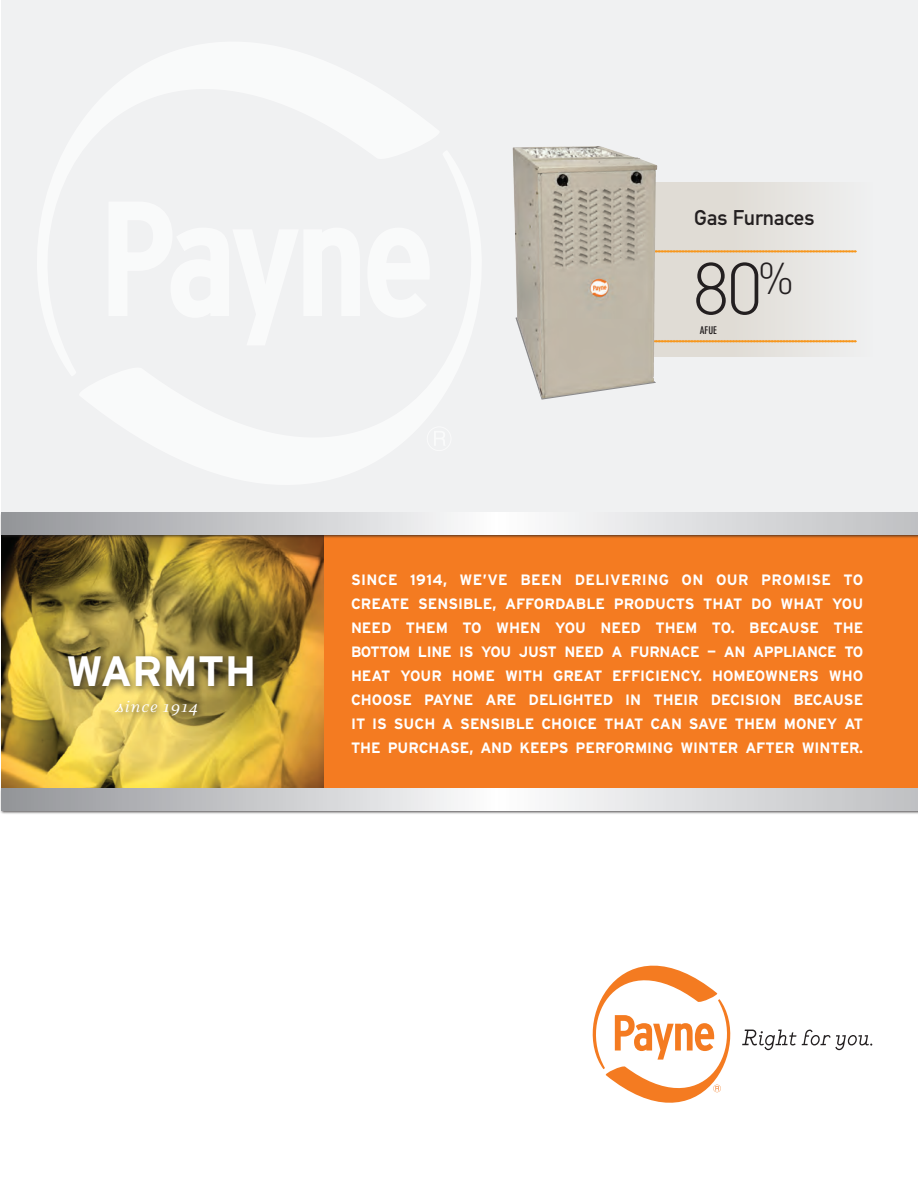
<style>
.page{position:relative;width:918px;height:1188px;background:#fff}
.page>*{position:absolute;margin:0;border:0;box-sizing:border-box;transform-origin:0 0}
.t1{font:300 72.6px "DIN";color:#231f20}
.t2{font:700 42.45px "Interstate";color:#fff}
.t3{font:21px "DIN Mittelschrift";color:#231f20}
.t4{font:italic 18px "Eidetic Neo";letter-spacing:.05em;color:#fff}
.t5{font:700 15px/24px "Interstate";letter-spacing:-.005em;color:#fff;text-align:justify}
.t6{font:700 condensed 10.5px "DIN Neuzeit Grotesk";color:#231f20}
</style>
<div class="page">
<div style="left:1px;top:0;width:917px;height:513px;background:#f0f1f2"></div>
<div style="left:427px;top:426px;width:25px;height:25px;border:1px solid #fff;border-radius:50%"></div>
<svg style="left:593px;top:966px;width:279px;height:136px"></svg>
<div style="left:1px;top:529px;width:917px;height:270px;background:#f47b21"></div>
<img style="left:1px;top:538px;width:323px;height:250px">
<div style="left:0;top:512px;width:918px;height:26px;background:#231f20;opacity:.75"></div>
<svg style="left:1px;top:513px;width:917px;height:21px;background:#d1d2d4"></svg>
<div style="left:0;top:788px;width:918px;height:26px;background:#231f20;opacity:.75"></div>
<svg style="left:1px;top:788px;width:917px;height:22px;background:#d1d2d4"></svg>
<div style="left:63px;top:651px;width:200px;height:45px;background:#231f20;opacity:.75"></div>
<div style="left:111px;top:697px;width:95px;height:28px;background:#231f20;opacity:.75"></div>
<svg style="left:593px;top:182px;width:264px;height:160px"></svg>
<svg style="left:633px;top:251px;width:223px;height:1px"></svg>
<svg style="left:519px;top:316px;width:337px;height:84px"></svg>
<img style="left:513px;top:146px;width:74px;height:183px">
<p class="t2" style="left:66px;top:647px;width:192px">WARMTH</p>
<p class="t4" style="left:116px;top:697px;width:84px">since 1914</p>
<p class="t3" style="left:694px;top:205px;width:122px">Gas Furnaces</p>
<p class="t1" style="left:692px;top:240px;width:103px">80<sup>%</sup></p>
<p class="t6" style="left:700px;top:324px;width:19px">AFUE</p>
<p class="t5" style="left:351px;top:567px;width:514px">SINCE 1914, WE’VE BEEN DELIVERING ON OUR PROMISE TO CREATE SENSIBLE, AFFORDABLE PRODUCTS THAT DO WHAT YOU NEED THEM TO WHEN YOU NEED THEM TO. BECAUSE THE BOTTOM LINE IS YOU JUST NEED A FURNACE — AN APPLIANCE TO HEAT YOUR HOME WITH GREAT EFFICIENCY. HOMEOWNERS WHO CHOOSE PAYNE ARE DELIGHTED IN THEIR DECISION BECAUSE IT IS SUCH A SENSIBLE CHOICE THAT CAN SAVE THEM MONEY AT THE PURCHASE, AND KEEPS PERFORMING WINTER AFTER WINTER.</p>
</div>
